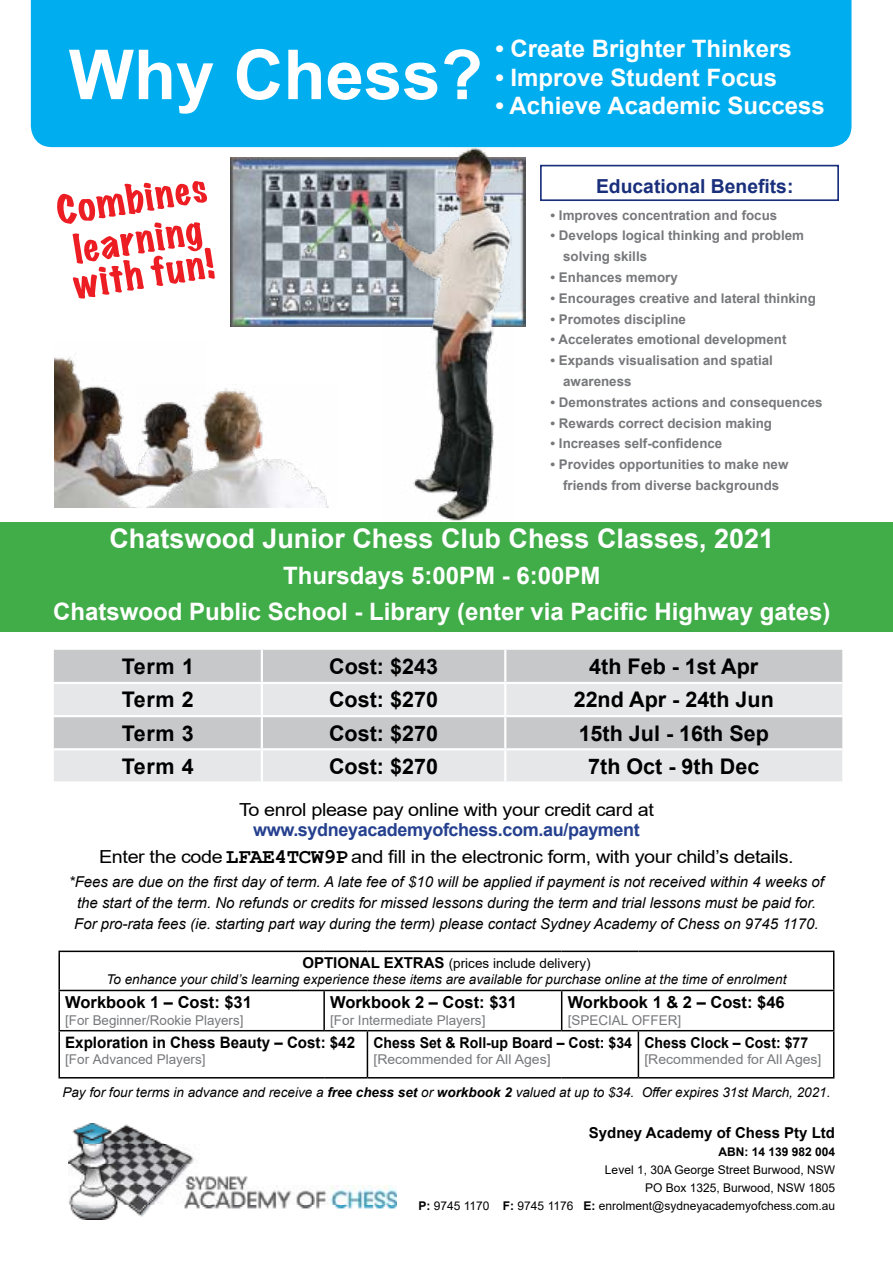
<style>
.page{position:relative;width:893px;height:1263px;background:#fff}
.page>*{position:absolute;margin:0;border:0;box-sizing:border-box;transform-origin:0 0}
.t1{font:700 69px "Arial";color:#fff}
.t2{font:700 27px "Arial";color:#fff}
.t3{font:700 24px/36px "Arial";color:#fff;text-align:center}
.t4{font:700 21.6px "Arial";color:#000}
.t5{font:700 19.35px "Arial";color:#192f7b}
.t6{font:18px/27px "Arial";letter-spacing:-.02em;color:#000;text-align:center;scale:1.1 1}
.t7{font:700 16.5px "Arial";color:#000}
.t8{font:700 15.75px "Arial";color:#000;scale:.96 1}
.t9{font:italic 15px/21px "Arial";color:#000;text-align:center}
.t10{font:700 15px "Arial";color:#000;scale:.94 1}
.t11{font:700 15px "Arial";color:#000}
.t12{font:italic 13.5px/16.2px "Arial";color:#000;text-align:center}
.t13{font:13.5px "Arial";color:#77787b}
.t14{font:13.5px "Arial";color:#77787b;scale:1.04 1}
.t15{font:700 13.35px/20.9px "Arial";color:#77787b}
.t16{font:12px/18px "Arial";color:#000;text-align:right}
.t17{font:700 12px "Arial";color:#000}
.s1{font-weight:700;color:#25408f}
.s2{font-family:"Courier New";font-weight:700;font-size:21px}
.s3{font-weight:700;font-style:normal;font-size:15px}
.s4{font-style:normal}
.s5{font-weight:700}
</style>
<div class="page">
<img style="left:55px;top:353px;width:81px;height:154px">
<img style="left:136px;top:384px;width:193px;height:124px">
<div style="left:0;top:522px;width:893px;height:109px;background:#41ad49"></div>
<div style="left:31px;top:0;width:820px;height:147px;background:#00aeef"></div>
<div style="left:54px;top:650px;width:788px;height:32px;background:#c7c8ca"></div>
<svg style="left:54px;top:684px;width:788px;height:97px;background:#dbdcde"></svg>
<hr style="left:261px;top:650px;width:2px;height:32px;background:#fff">
<hr style="left:504px;top:650px;width:2px;height:32px;background:#fff">
<hr style="left:261px;top:684px;width:2px;height:31px;background:#fff">
<hr style="left:504px;top:684px;width:2px;height:31px;background:#fff">
<hr style="left:54px;top:715px;width:208px;height:2px;background:#fff">
<hr style="left:262px;top:715px;width:243px;height:2px;background:#fff">
<hr style="left:261px;top:717px;width:2px;height:31px;background:#fff">
<hr style="left:505px;top:715px;width:337px;height:2px;background:#fff">
<hr style="left:504px;top:717px;width:2px;height:31px;background:#fff">
<hr style="left:54px;top:748px;width:208px;height:2px;background:#fff">
<hr style="left:262px;top:748px;width:243px;height:2px;background:#fff">
<hr style="left:261px;top:750px;width:2px;height:31px;background:#fff">
<hr style="left:505px;top:748px;width:337px;height:2px;background:#fff">
<hr style="left:504px;top:750px;width:2px;height:31px;background:#fff">
<img style="left:231px;top:157px;width:295px;height:169px">
<img style="left:381px;top:148px;width:132px;height:373px">
<div style="left:540px;top:165px;width:299px;height:36px;border:2px solid #192f7b"></div>
<svg style="left:57px;top:181px;width:158px;height:118px"></svg>
<img style="left:68px;top:1123px;width:329px;height:96px">
<hr style="left:58px;top:950px;width:266px;height:2px;background:#000">
<hr style="left:58px;top:952px;width:2px;height:38px;background:#000">
<hr style="left:324px;top:950px;width:43px;height:2px;background:#000">
<hr style="left:367px;top:950px;width:195px;height:2px;background:#000">
<hr style="left:562px;top:950px;width:76px;height:2px;background:#000">
<hr style="left:638px;top:950px;width:196px;height:2px;background:#000">
<hr style="left:833px;top:952px;width:1px;height:38px;background:#000">
<hr style="left:58px;top:990px;width:266px;height:1px;background:#000">
<hr style="left:58px;top:991px;width:2px;height:39px;background:#000">
<hr style="left:324px;top:990px;width:43px;height:1px;background:#000">
<hr style="left:323px;top:991px;width:2px;height:39px;background:#000">
<hr style="left:367px;top:990px;width:195px;height:1px;background:#000">
<hr style="left:562px;top:990px;width:76px;height:1px;background:#000">
<hr style="left:561px;top:991px;width:1px;height:39px;background:#000">
<hr style="left:638px;top:990px;width:196px;height:1px;background:#000">
<hr style="left:833px;top:991px;width:1px;height:39px;background:#000">
<hr style="left:58px;top:1030px;width:266px;height:1px;background:#000">
<hr style="left:58px;top:1031px;width:2px;height:46px;background:#000">
<hr style="left:324px;top:1030px;width:43px;height:1px;background:#000">
<hr style="left:367px;top:1030px;width:195px;height:1px;background:#000">
<hr style="left:367px;top:1031px;width:1px;height:46px;background:#000">
<hr style="left:562px;top:1030px;width:76px;height:1px;background:#000">
<hr style="left:638px;top:1030px;width:196px;height:1px;background:#000">
<hr style="left:638px;top:1031px;width:1px;height:46px;background:#000">
<hr style="left:833px;top:1031px;width:1px;height:46px;background:#000">
<hr style="left:58px;top:1077px;width:266px;height:1px;background:#000">
<hr style="left:324px;top:1077px;width:43px;height:1px;background:#000">
<hr style="left:367px;top:1077px;width:195px;height:1px;background:#000">
<hr style="left:562px;top:1077px;width:76px;height:1px;background:#000">
<hr style="left:638px;top:1077px;width:196px;height:1px;background:#000">
<h1 class="t1" style="left:69px;top:26px;width:416px">Why Chess?</h1>
<h3 class="t3" style="left:495px;top:31px;width:298px">• Create Brighter Thinkers</h3>
<h3 class="t3" style="left:495px;top:59px;width:283px">• Improve Student Focus</h3>
<h3 class="t3" style="left:495px;top:88px;width:331px">• Achieve Academic Success</h3>
<h3 class="t5" style="left:596px;top:172px;width:199px">Educational Benefits:</h3>
<p class="t15" style="left:551px;top:205px;width:228px">• Improves concentration and focus</p>
<p class="t15" style="left:563px;top:225px;width:242px;text-indent:-13px">• Develops logical thinking and problem solving skills</p>
<p class="t15" style="left:551px;top:267px;width:129px">• Enhances memory</p>
<p class="t15" style="left:551px;top:288px;width:267px">• Encourages creative and lateral thinking</p>
<p class="t15" style="left:551px;top:309px;width:137px">• Promotes discipline</p>
<p class="t15" style="left:551px;top:329px;width:237px">• Accelerates emotional development</p>
<p class="t15" style="left:563px;top:350px;width:211px;text-indent:-13px">• Expands visualisation and spatial awareness</p>
<p class="t15" style="left:551px;top:392px;width:274px">• Demonstrates actions and consequences</p>
<p class="t15" style="left:551px;top:413px;width:223px">• Rewards correct decision making</p>
<p class="t15" style="left:551px;top:433px;width:173px">• Increases self-confidence</p>
<p class="t15" style="left:551px;top:454px;width:239px;text-align:center">• Provides opportunities to make new friends from diverse backgrounds</p>
<h2 class="t2" style="left:109px;top:519px;width:666px">Chatswood Junior Chess Club Chess Classes, 2021</h2>
<h3 class="t3" style="left:53px;top:558px;width:779px">Thursdays 5:00PM - 6:00PM<br>Chatswood Public School - Library (enter via Pacific Highway gates)</h3>
<h3 class="t4" style="left:122px;top:651px;width:74px">Term 1</h3>
<h3 class="t4" style="left:329px;top:651px;width:110px">Cost: $243</h3>
<h3 class="t4" style="left:589px;top:651px;width:171px">4th Feb - 1st Apr</h3>
<h3 class="t4" style="left:122px;top:684px;width:74px">Term 2</h3>
<h3 class="t4" style="left:329px;top:684px;width:110px">Cost: $270</h3>
<h3 class="t4" style="left:574px;top:684px;width:202px">22nd Apr - 24th Jun</h3>
<h3 class="t4" style="left:122px;top:718px;width:74px">Term 3</h3>
<h3 class="t4" style="left:329px;top:718px;width:110px">Cost: $270</h3>
<h3 class="t4" style="left:579px;top:718px;width:192px">15th Jul - 16th Sep</h3>
<h3 class="t4" style="left:122px;top:751px;width:74px">Term 4</h3>
<h3 class="t4" style="left:329px;top:751px;width:110px">Cost: $270</h3>
<h3 class="t4" style="left:588px;top:751px;width:173px">7th Oct - 9th Dec</h3>
<h3 class="t6" style="left:239px;top:796px;width:379px">To enrol please pay online with your credit card at</h3>
<h3 class="t6" style="left:99px;top:816px;width:633px"><span class="s1">www.sydneyacademyofchess.com.au/payment<br></span>Enter the code <span class="s2">LFAE4TCW9P</span> and fill in the electronic form, with your child’s details.</h3>
<p class="t9" style="left:69px;top:871px;width:757px">*Fees are due on the first day of term. A late fee of $10 will be applied if payment is not received within 4 weeks of the start of the term. No refunds or credits for missed lessons during the term and trial lessons must be paid for.<br>For pro-rata fees (ie. starting part way during the term) please contact Sydney Academy of Chess on 9745 1170.</p>
<p class="t12" style="left:107px;top:956px;width:681px"><span class="s3">OPTIONAL EXTRAS</span> <span class="s4">(prices include delivery)<br></span>To enhance your child’s learning experience these items are available for purchase online at the time of enrolment</p>
<p class="t7" style="left:65px;top:991px;width:188px">Workbook 1 – Cost: $31</p>
<p class="t13" style="left:65px;top:1011px;width:180px">[For Beginner/Rookie Players]</p>
<p class="t7" style="left:330px;top:991px;width:188px">Workbook 2 – Cost: $31</p>
<p class="t13" style="left:330px;top:1011px;width:157px">[For Intermediate Players]</p>
<p class="t7" style="left:568px;top:991px;width:219px">Workbook 1 &amp; 2 – Cost: $46</p>
<p class="t13" style="left:568px;top:1011px;width:115px">[SPECIAL OFFER]</p>
<p class="t8" style="left:65px;top:1031px;width:303px">Exploration in Chess Beauty – Cost: $42</p>
<p class="t13" style="left:65px;top:1050px;width:142px">[For Advanced Players]</p>
<p class="t10" style="left:644px;top:1032px;width:176px">Chess Clock – Cost: $77</p>
<p class="t14" style="left:644px;top:1050px;width:172px">[Recommended for All Ages]</p>
<p class="t12" style="left:62px;top:1084px;width:770px">Pay for four terms in advance and receive a <span class="s5">free chess set</span> or <span class="s5">workbook 2</span> valued at up to $34. Offer expires 31st March, 2021.</p>
<p class="t10" style="left:373px;top:1032px;width:277px">Chess Set &amp; Roll-up Board – Cost: $34</p>
<p class="t14" style="left:373px;top:1050px;width:172px">[Recommended for All Ages]</p>
<p class="t11" style="left:589px;top:1122px;width:248px">Sydney Academy of Chess Pty Ltd</p>
<p class="t17" style="left:718px;top:1143px;width:118px">ABN: 14 139 982 004</p>
<p class="t16" style="left:418px;top:1160px;width:418px">Level 1, 30A George Street Burwood, NSW<br>PO Box 1325, Burwood, NSW 1805<br><span class="s5">P:</span> 9745 1170 <span class="s5">F:</span> 9745 1176 <span class="s5">E:</span> enrolment@sydneyacademyofchess.com.au</p>
</div>
